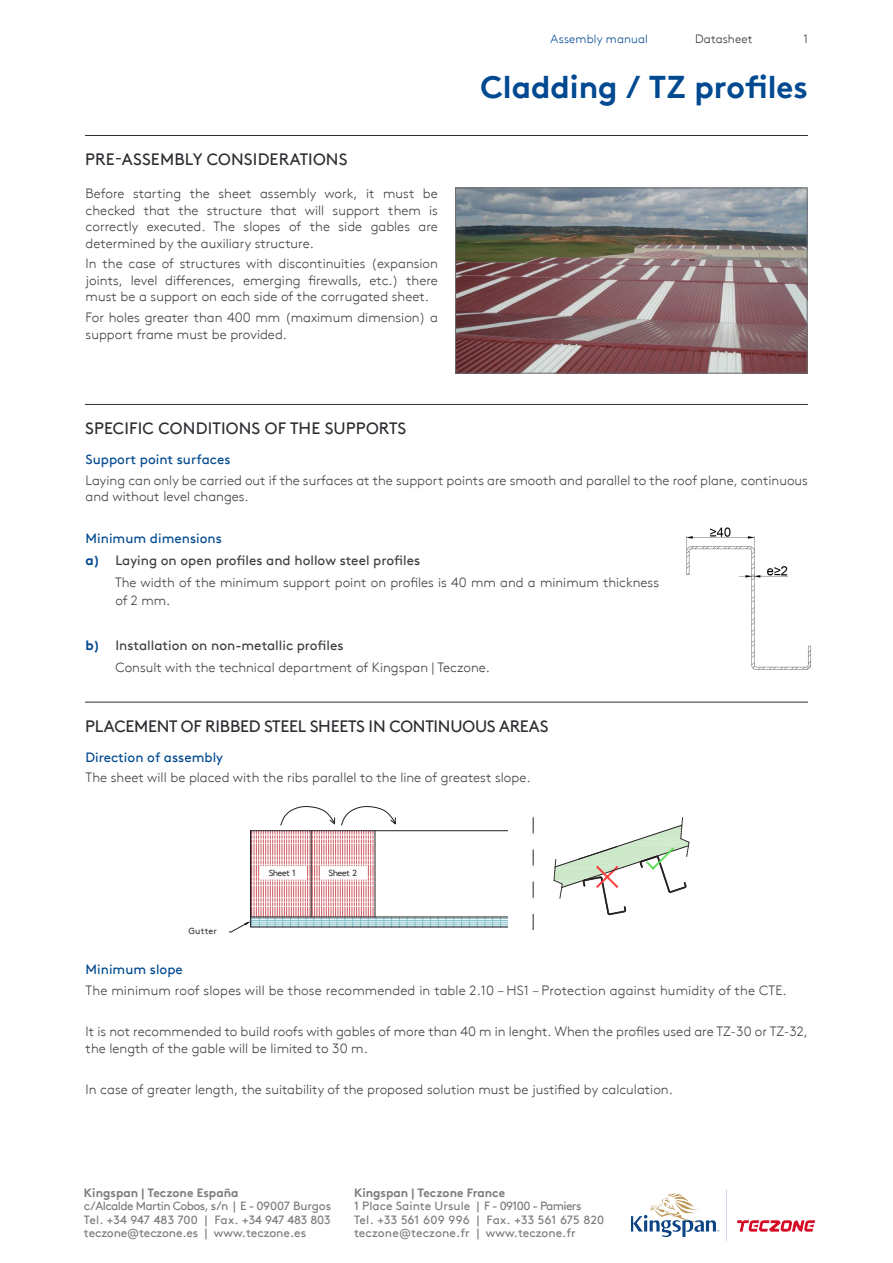
<style>
.page{position:relative;width:893px;height:1263px;background:#fff}
.page>*{position:absolute;margin:0;border:0;box-sizing:border-box;transform-origin:0 0}
.t1{font:700 31.5px "Kingspan Brown TT";color:#014990}
.Head_con_linea{font:16.5px "Kingspan Brown TT";color:#2b2d31}
.Text_con_caja{font:300 13.5px/16.5px "Kingspan Brown TT";color:#3e3e3f}
.Text_con_caja-2{font:13.5px "Kingspan Brown TT";color:#3e3e3f}
.Head_9pt_azul{font:13.5px "Kingspan Brown TT";color:#014990}
.t2{font:12px/13.5px "Kingspan Brown TT";color:#7d7b7e;text-align:justify}
.t3{font:700 12px "Kingspan Brown TT";color:#7d7b7e}
.t4{font:300 12px "Kingspan Brown TT";letter-spacing:.01em;color:#014990}
.t5{font:300 12px "Kingspan Brown TT";letter-spacing:.015em;color:#2b2d31}
.t6{font:11.25px "Century Gothic";color:#000}
.Lista{font:9px "Kingspan Brown TT";letter-spacing:-.075em;color:#3e3e3f}
.t7{font:8.7px "Century Gothic";color:#000}
.s1{font-weight:700;color:#014990}
</style>
<div class="page">
<img style="left:631px;top:1189px;width:183px;height:52px">
<hr style="left:85px;top:135px;width:723px;height:1px;background:#2b2d31">
<hr style="left:85px;top:404px;width:723px;height:1px;background:#2b2d31">
<img style="left:457px;top:190px;width:348px;height:181px">
<div style="left:455px;top:188px;width:352px;height:185px;border:1px solid #6c6d70"></div>
<svg style="left:229px;top:806px;width:278px;height:126px"></svg>
<svg style="left:554px;top:818px;width:136px;height:97px"></svg>
<svg style="left:532px;top:817px;width:2px;height:113px"></svg>
<img style="left:686px;top:527px;width:126px;height:143px">
<hr style="left:85px;top:702px;width:723px;height:1px;background:#2b2d31">
<div style="left:262px;top:867px;width:41px;height:11px;background:#fff"></div>
<div style="left:322px;top:867px;width:41px;height:11px;background:#fff"></div>
<p class="t4" style="left:551px;top:30px;width:99px">Assembly manual</p>
<p class="t5" style="left:695px;top:30px;width:59px">Datasheet</p>
<p class="t5" style="left:803px;top:30px;width:6px">1</p>
<p class="Head_con_linea" style="left:85px;top:147px;width:264px">PRE-ASSEMBLY CONSIDERATIONS</p>
<p class="Text_con_caja" style="left:86px;top:184px;width:354px;text-align:justify">Before starting the sheet assembly work, it must be checked that the structure that will support them is correctly executed. The slopes of the side gables are determined by the auxiliary structure.</p>
<p class="Text_con_caja" style="left:86px;top:254px;width:354px;text-align:justify">In the case of structures with discontinuities (expansion joints, level differences, emerging firewalls, etc.) there must be a support on each side of the corrugated sheet.</p>
<p class="Text_con_caja" style="left:86px;top:308px;width:354px">For holes greater than 400 mm (maximum dimension) a support frame must be provided.</p>
<p class="Head_con_linea" style="left:85px;top:416px;width:323px">SPECIFIC CONDITIONS OF THE SUPPORTS</p>
<h1 class="t1" style="left:480px;top:61px;width:329px">Cladding / TZ profiles</h1>
<p class="Head_9pt_azul" style="left:86px;top:449px;width:146px">Support point surfaces</p>
<p class="Text_con_caja" style="left:86px;top:471px;width:724px">Laying can only be carried out if the surfaces at the support points are smooth and parallel to the roof plane, continuous and without level changes.</p>
<p class="Head_9pt_azul" style="left:86px;top:528px;width:138px">Minimum dimensions</p>
<p class="Text_con_caja-2" style="left:86px;top:550px;width:336px"><span class="s1">a)</span> Laying on open profiles and hollow steel profiles</p>
<p class="Text_con_caja" style="left:115px;top:572px;width:546px;line-height:18px">The width of the minimum support point on profiles is 40 mm and a minimum thickness of 2 mm.</p>
<p class="Text_con_caja-2" style="left:86px;top:635px;width:259px"><span class="s1">b)</span> Installation on non-metallic profiles</p>
<p class="Text_con_caja" style="left:115px;top:658px;width:376px">Consult with the technical department of Kingspan | Teczone.</p>
<p class="Head_con_linea" style="left:85px;top:714px;width:465px">PLACEMENT OF RIBBED STEEL SHEETS IN CONTINUOUS AREAS</p>
<p class="Head_9pt_azul" style="left:86px;top:746px;width:139px">Direction of assembly</p>
<p class="Text_con_caja" style="left:86px;top:768px;width:446px">The sheet will be placed with the ribs parallel to the line of greatest slope.</p>
<p class="t7" style="left:189px;top:924px;width:38px">Canalón</p>
<p class="Lista" style="left:188px;top:924px;width:30px">Gutter</p>
<p class="t6" style="left:262px;top:864px;width:42px">Panel 1</p>
<p class="t6" style="left:322px;top:864px;width:42px">Panel 2</p>
<p class="Lista" style="left:269px;top:866px;width:29px">Sheet 1</p>
<p class="Lista" style="left:329px;top:866px;width:30px">Sheet 2</p>
<p class="Head_9pt_azul" style="left:86px;top:959px;width:99px">Minimum slope</p>
<p class="Text_con_caja" style="left:86px;top:981px;width:702px">The minimum roof slopes will be those recommended in table 2.10 – HS1 – Protection against humidity of the CTE.</p>
<p class="Text_con_caja" style="left:86px;top:1022px;width:724px">It is not recommended to build roofs with gables of more than 40 m in lenght. When the profiles used are TZ-30 or TZ-32, the length of the gable will be limited to 30 m.</p>
<p class="Text_con_caja" style="left:86px;top:1080px;width:589px">In case of greater length, the suitability of the proposed solution must be justified by calculation.</p>
<p class="t3" style="left:84px;top:1183px;width:156px">Kingspan | Teczone España</p>
<p class="t2" style="left:84px;top:1198px;width:249px">c/Alcalde Martin Cobos, s/n | E - 09007 Burgos Tel. +34 947 483 700 | Fax. +34 947 483 803 teczone@teczone.es | www.teczone.es</p>
<p class="t7" style="left:172px;top:1189px;width:38px">Canalón</p>
<p class="t3" style="left:354px;top:1183px;width:153px">Kingspan | Teczone France</p>
<p class="t2" style="left:354px;top:1198px;width:252px;text-align:left">1 Place Sainte Ursule | F - 09100 - Pamiers<br>Tel. +33 561 609 996 | Fax. +33 561 675 820 teczone@teczone.fr | www.teczone.fr</p>
</div>
